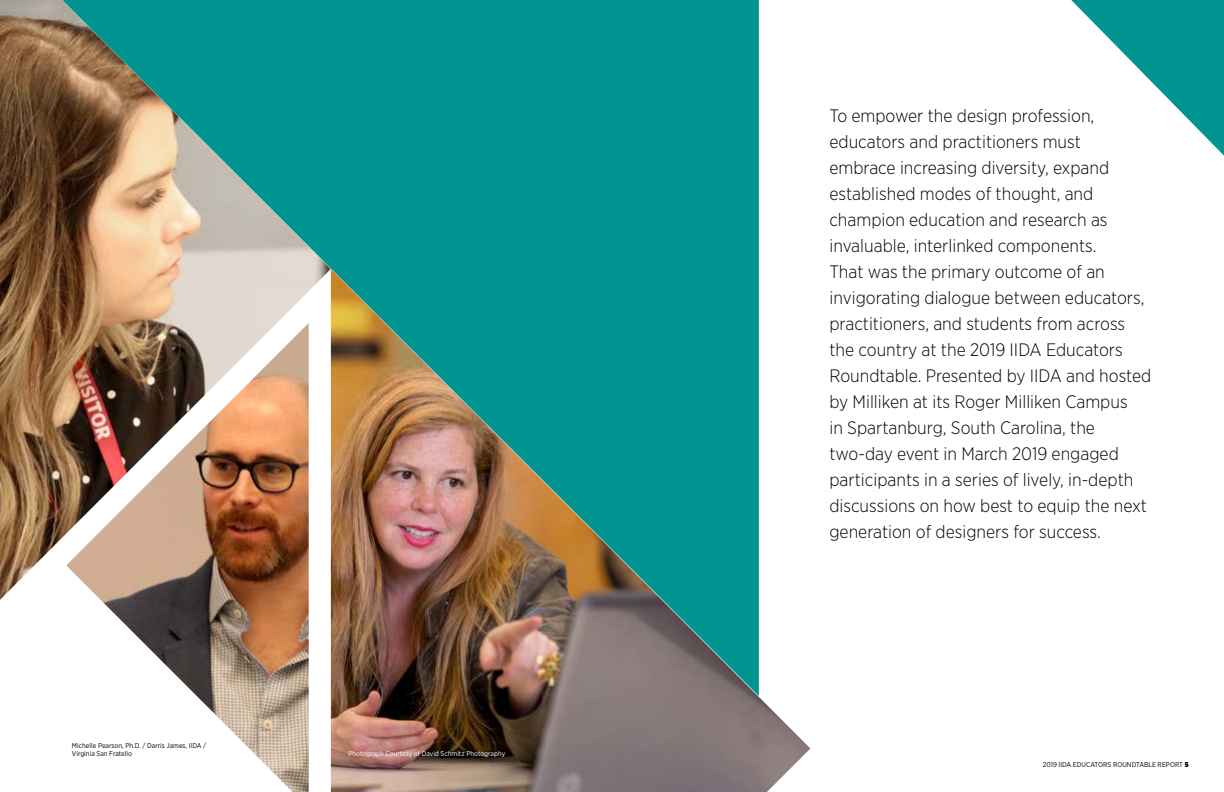
<style>
.page{position:relative;width:1224px;height:792px;background:#fff}
.page>*{position:absolute;margin:0;border:0;box-sizing:border-box;transform-origin:0 0}
.t1{font:300 18px/26px "Gotham Narrow";color:#000}
.t2{font:7px/8.4px "Gotham Narrow";color:#000}
.t3{font:7px "Gotham Narrow";color:#fff}
.s1{font-weight:900}
</style>
<div class="page">
<div style="left:331px;top:0;width:428px;height:269px;background:#019491"></div>
<svg style="left:810px;top:0;width:414px;height:749px"></svg>
<img style="left:0;top:0;width:331px;height:600px">
<img style="left:331px;top:269px;width:479px;height:523px">
<img style="left:66px;top:323px;width:243px;height:469px">
<p class="t2" style="left:72px;top:741px;width:136px">Michelle Pearson, Ph.D. / Darris James, IIDA /<br>Virginia San Fratello</p>
<p class="t3" style="left:348px;top:749px;width:158px">Photograph Courtesy of David Schmitz Photography</p>
<p class="t1" style="left:829px;top:103px;width:323px">To empower the design profession, educators and practitioners must embrace increasing diversity, expand established modes of thought, and champion education and research as invaluable, interlinked components.<br>That was the primary outcome of an invigorating dialogue between educators, practitioners, and students from across the country at the 2019 IIDA Educators Roundtable. Presented by IIDA and hosted by Milliken at its Roger Milliken Campus<br>in Spartanburg, South Carolina, the two-day event in March 2019 engaged participants in a series of lively, in-depth discussions on how best to equip the next generation of designers for success.</p>
<p class="t2" style="left:1043px;top:760px;width:147px">2019 IIDA EDUCATORS ROUNDTABLE REPORT <span class="s1">5</span></p>
</div>
